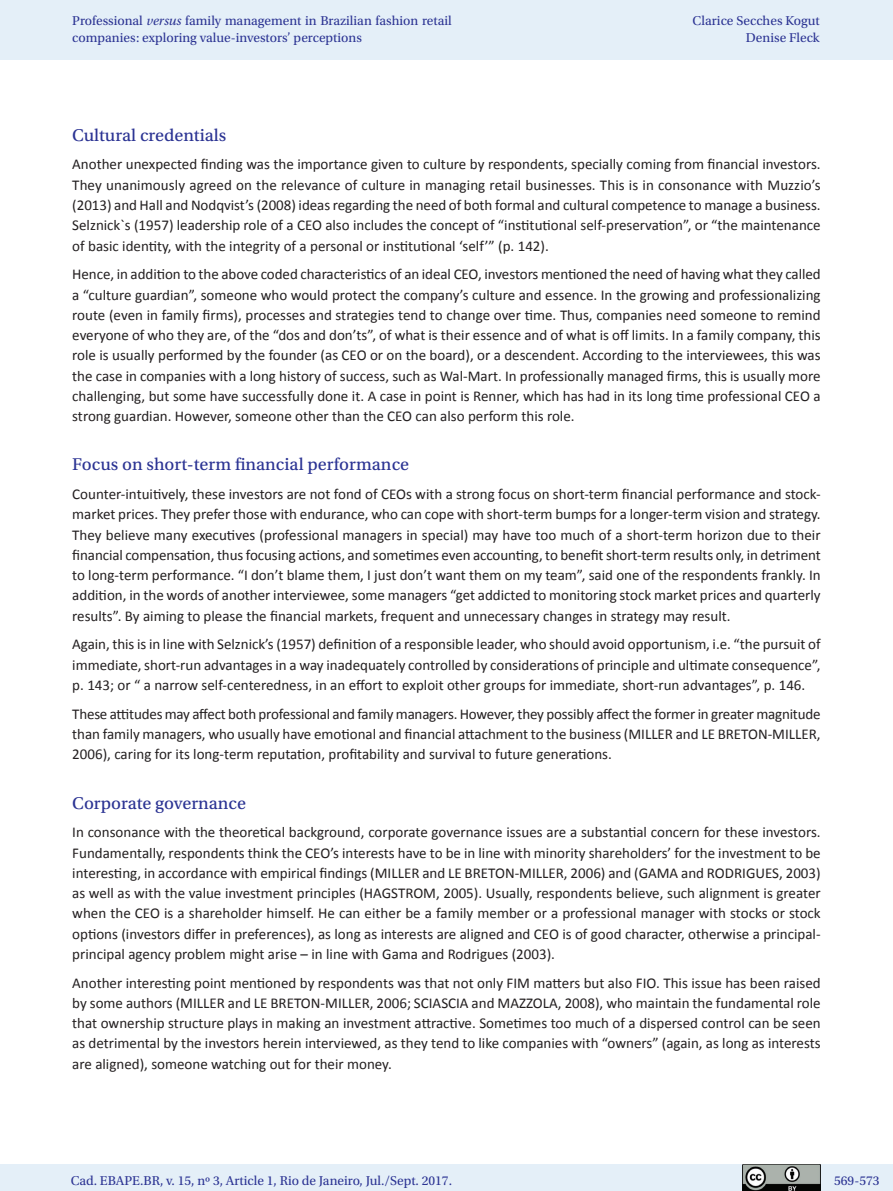
<style>
.page{position:relative;width:893px;height:1191px;background:#fff}
.page>*{position:absolute;margin:0;border:0;box-sizing:border-box;transform-origin:0 0}
.t1{font:18px "Utopia Std Capt";color:#2b3393}
.t2{font:15px/20.2px "Calibri";color:#231f20;text-align:justify}
.t3{font:13.5px/16.5px "Utopia Std";color:#2b3393}
.s1{font-style:italic}
</style>
<div class="page">
<div style="left:0;top:0;width:893px;height:60px;background:#e4eff8"></div>
<div style="left:0;top:1164px;width:893px;height:27px;background:#e4eff8"></div>
<img style="left:743px;top:1164px;width:78px;height:27px">
<p class="t3" style="left:72px;top:13px;width:381px">Professional <span class="s1">versus</span> family management in Brazilian fashion retail companies: exploring value-investors’ perceptions</p>
<p class="t3" style="left:693px;top:13px;width:128px;text-align:right">Clarice Secches Kogut<br>Denise Fleck</p>
<p class="t1" style="left:72px;top:125px;width:156px">Cultural credentials</p>
<p class="t2" style="left:72px;top:154px;width:750px">Another unexpected finding was the importance given to culture by respondents, specially coming from financial investors.<br>They unanimously agreed on the relevance of culture in managing retail businesses. This is in consonance with Muzzio’s (2013) and Hall and Nodqvist’s (2008) ideas regarding the need of both formal and cultural competence to manage a business.<br>Selznick`s (1957) leadership role of a CEO also includes the concept of “institutional self-preservation”, or “the maintenance of basic identity, with the integrity of a personal or institutional ‘self’” (p. 142).</p>
<p class="t2" style="left:72px;top:264px;width:750px">Hence, in addition to the above coded characteristics of an ideal CEO, investors mentioned the need of having what they called a “culture guardian”, someone who would protect the company’s culture and essence. In the growing and professionalizing route (even in family firms), processes and strategies tend to change over time. Thus, companies need someone to remind everyone of who they are, of the “dos and don’ts”, of what is their essence and of what is off limits. In a family company, this role is usually performed by the founder (as CEO or on the board), or a descendent. According to the interviewees, this was the case in companies with a long history of success, such as Wal-Mart. In professionally managed firms, this is usually more challenging, but some have successfully done it. A case in point is Renner, which has had in its long time professional CEO a strong guardian. However, someone other than the CEO can also perform this role.</p>
<p class="t1" style="left:72px;top:455px;width:338px">Focus on short-term nancial performance</p>
<p class="t2" style="left:72px;top:484px;width:750px">Counter-intuitively, these investors are not fond of CEOs with a strong focus on short-term financial performance and stock&shy;market prices. They prefer those with endurance, who can cope with short-term bumps for a longer-term vision and strategy.<br>They believe many executives (professional managers in special) may have too much of a short-term horizon due to their financial compensation, thus focusing actions, and sometimes even accounting, to benefit short-term results only, in detriment to long-term performance. “I don’t blame them, I just don’t want them on my team”, said one of the respondents frankly. In addition, in the words of another interviewee, some managers “get addicted to monitoring stock market prices and quarterly results”. By aiming to please the financial markets, frequent and unnecessary changes in strategy may result.</p>
<p class="t2" style="left:72px;top:634px;width:750px">Again, this is in line with Selznick’s (1957) definition of a responsible leader, who should avoid opportunism, i.e. “the pursuit of immediate, short-run advantages in a way inadequately controlled by considerations of principle and ultimate consequence”, p. 143; or “ a narrow self-centeredness, in an effort to exploit other groups for immediate, short-run advantages”, p. 146.</p>
<p class="t2" style="left:72px;top:703px;width:750px">These attitudes may affect both professional and family managers. However, they possibly affect the former in greater magnitude than family managers, who usually have emotional and financial attachment to the business (MILLER and LE BRETON-MILLER, 2006), caring for its long-term reputation, profitability and survival to future generations.</p>
<p class="t1" style="left:72px;top:793px;width:175px">Corporate governance</p>
<p class="t2" style="left:72px;top:822px;width:750px">In consonance with the theoretical background, corporate governance issues are a substantial concern for these investors.<br>Fundamentally, respondents think the CEO’s interests have to be in line with minority shareholders’ for the investment to be interesting, in accordance with empirical findings (MILLER and LE BRETON-MILLER, 2006) and (GAMA and RODRIGUES, 2003) as well as with the value investment principles (HAGSTROM, 2005). Usually, respondents believe, such alignment is greater when the CEO is a shareholder himself. He can either be a family member or a professional manager with stocks or stock options (investors differ in preferences), as long as interests are aligned and CEO is of good character, otherwise a principal&shy;principal agency problem might arise – in line with Gama and Rodrigues (2003).</p>
<p class="t2" style="left:72px;top:972px;width:750px">Another interesting point mentioned by respondents was that not only FIM matters but also FIO. This issue has been raised by some authors (MILLER and LE BRETON-MILLER, 2006; SCIASCIA and MAZZOLA, 2008), who maintain the fundamental role that ownership structure plays in making an investment attractive. Sometimes too much of a dispersed control can be seen as detrimental by the investors herein interviewed, as they tend to like companies with “owners” (again, as long as interests are aligned), someone watching out for their money.</p>
<p class="t3" style="left:71px;top:1172px;width:383px">Cad. EBAPE.BR, v. 15, nº 3, Article 1, Rio de Janeiro, Jul./Sept. 2017.</p>
<p class="t3" style="left:834px;top:1172px;width:47px">569-573</p>
</div>
